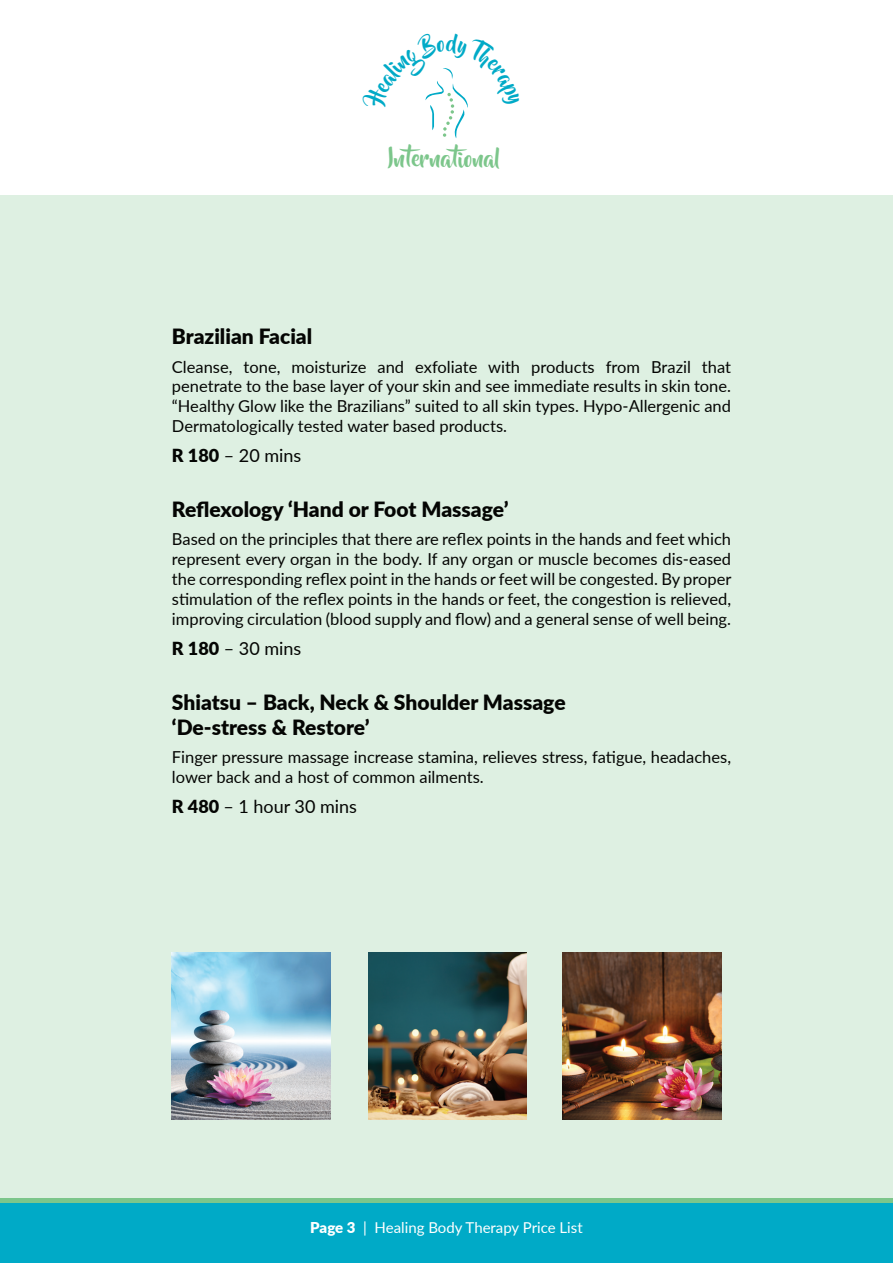
<style>
.page{position:relative;width:893px;height:1263px;background:#fff}
.page>*{position:absolute;margin:0;border:0;box-sizing:border-box;transform-origin:0 0}
.t1{font:22.35px "Beyond The Mountains";color:#7cc68b}
.t2{font:900 21px/25.2px "Lato";color:#040503}
.t3{font:18px "Lato";color:#040503}
.t4{font:16.5px/19.8px "Lato";color:#040503;text-align:justify}
.t5{font:15px "Lato";color:#fff}
.s1{font-weight:900}
</style>
<div class="page">
<div style="left:0;top:196px;width:893px;height:1067px;background:#def0e2"></div>
<div style="left:0;top:1203px;width:893px;height:60px;background:#00aac7"></div>
<div style="left:0;top:1198px;width:893px;height:5px;background:#7cc68b"></div>
<img style="left:172px;top:953px;width:158px;height:167px">
<img style="left:368px;top:953px;width:158px;height:167px">
<img style="left:563px;top:953px;width:158px;height:167px">
<svg style="left:425px;top:68px;width:43px;height:70px"></svg>
<h1 class="t1" style="left:388px;top:147px;width:113px">International</h1>
<p class="t2" style="left:172px;top:323px;width:142px">Brazilian Facial</p>
<p class="t4" style="left:172px;top:356px;width:561px">Cleanse, tone, moisturize and exfoliate with products from Brazil that penetrate to the base layer of your skin and see immediate results in skin tone. “Healthy Glow like the Brazilians” suited to all skin types. Hypo-Allergenic and Dermatologically tested water based products.</p>
<p class="t3" style="left:172px;top:443px;width:131px"><span class="s1">R 180</span> – 20 mins</p>
<p class="t2" style="left:172px;top:496px;width:338px">Reflexology ‘Hand or Foot Massage’</p>
<p class="t4" style="left:172px;top:529px;width:561px">Based on the principles that there are reflex points in the hands and feet which represent every organ in the body. If any organ or muscle becomes dis-eased the corresponding reflex point in the hands or feet will be congested. By proper stimulation of the reflex points in the hands or feet, the congestion is relieved, improving circulation (blood supply and flow) and a general sense of well being.</p>
<p class="t3" style="left:172px;top:635px;width:131px"><span class="s1">R 180</span> – 30 mins</p>
<p class="t2" style="left:172px;top:688px;width:395px">Shiatsu – Back, Neck &amp; Shoulder Massage ‘De-stress &amp; Restore’</p>
<p class="t4" style="left:172px;top:747px;width:561px">Finger pressure massage increase stamina, relieves stress, fatigue, headaches, lower back and a host of common ailments.</p>
<p class="t3" style="left:172px;top:794px;width:187px"><span class="s1">R 480</span> – 1 hour 30 mins</p>
<p class="t5" style="left:310px;top:1217px;width:274px"><span class="s1">Page 3</span> | Healing Body Therapy Price List</p>
</div>
